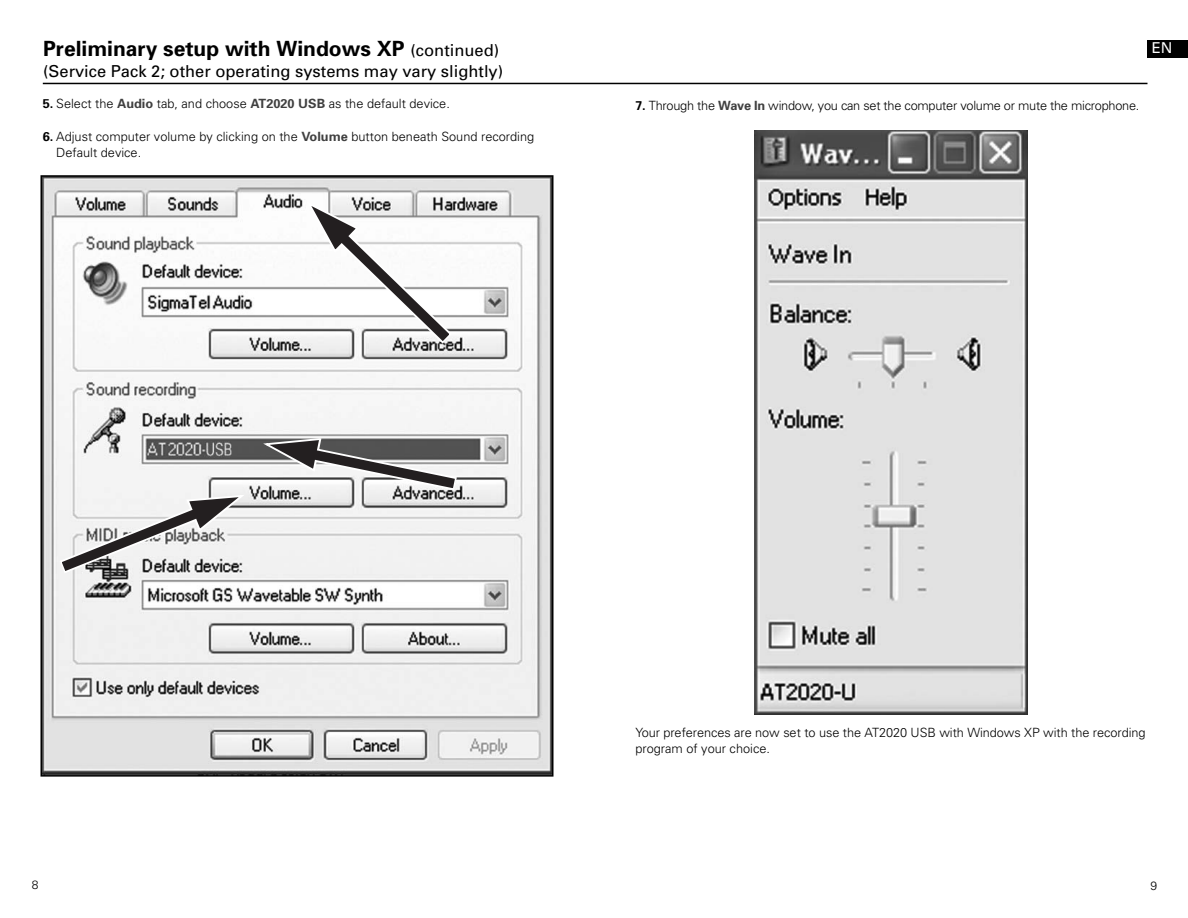
<style>
.page{position:relative;width:1188px;height:918px;background:#fff}
.page>*{position:absolute;margin:0;border:0;box-sizing:border-box;transform-origin:0 0}
.t1{font:700 21px "Univers";color:#000}
.t2{font:16.5px "Univers";color:#000}
.t3{font:15px "Univers";color:#fff}
.t4{font:300 12.75px/16.5px "Univers";color:#000}
.t5{font:300 12.75px "Univers";letter-spacing:-.02em;color:#000}
.t6{font:300 12px "Univers";color:#000}
.s1{font-weight:400;font-size:16.5px}
.s2{font-weight:700}
.s3{font-weight:700;color:#404040}
</style>
<div class="page">
<hr style="left:43px;top:83px;width:1104px;height:1px;background:#000">
<img style="left:43px;top:178px;width:508px;height:596px">
<div style="left:40px;top:175px;width:514px;height:602px;border:2px solid #000"></div>
<svg style="left:292px;top:186px;width:167px;height:167px"></svg>
<svg style="left:54px;top:425px;width:405px;height:158px"></svg>
<img style="left:754px;top:130px;width:274px;height:584px">
<div style="left:1148px;top:40px;width:40px;height:18px;background:#000"></div>
<h1 class="t1" style="left:43px;top:40px;width:458px">Preliminary setup with Windows XP <span class="s1">(continued)</span></h1>
<p class="t2" style="left:43px;top:65px;width:462px">(Service Pack 2; other operating systems may vary slightly)</p>
<p class="t4" style="left:43px;top:96px;width:409px"><span class="s2">5.</span> Select the <span class="s3">Audio</span> tab, and choose <span class="s3">AT2020 USB</span> as the default device.</p>
<p class="t4" style="left:56px;top:129px;width:479px;text-indent:-14px"><span class="s2">6.</span> Adjust computer volume by clicking on the <span class="s3">Volume</span> button beneath Sound recording<br>Default device.</p>
<p class="t3" style="left:1152px;top:42px;width:22px">EN</p>
<p class="t5" style="left:635px;top:101px;width:505px"><span class="s2">7.</span> Through the <span class="s3">Wave In</span> window, you can set the computer volume or mute the microphone.</p>
<p class="t4" style="left:635px;top:725px;width:512px">Your preferences are now set to use the AT2020 USB with Windows XP with the recording program of your choice.</p>
<p class="t6" style="left:32px;top:881px;width:8px">8</p>
<p class="t6" style="left:1151px;top:881px;width:8px">9</p>
</div>
